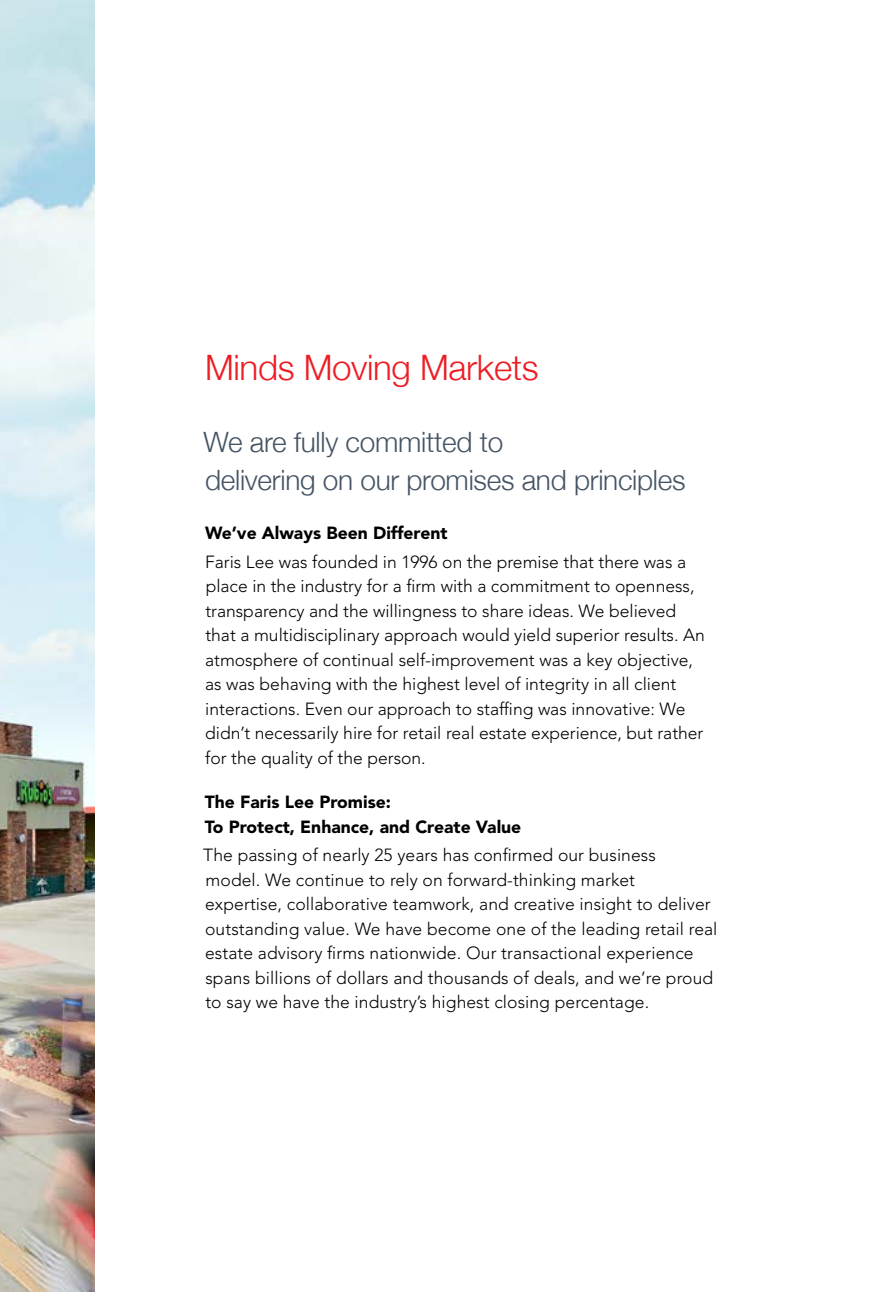
<style>
.page{position:relative;width:882px;height:1292px;background:#fff}
.page>*{position:absolute;margin:0;border:0;box-sizing:border-box;transform-origin:0 0}
.t1{font:300 35px "Helvetica Neue";letter-spacing:-.01em;color:#ed1d24}
.t2{font:300 28px/37.8px "Helvetica Neue";letter-spacing:-.01em;color:#455464}
.t3{font:300 17.5px/24.5px "Avenir LT Std";color:#000}
.t4{font:900 17.5px/24.5px "Avenir LT Std";color:#000}
</style>
<div class="page">
<img style="left:0;top:0;width:94px;height:1292px">
<h1 class="t1" style="left:205px;top:340px;width:335px">Minds Moving Markets</h1>
<h2 class="t2" style="left:203px;top:421px;width:484px">We are fully committed to<br>delivering on our promises and principles</h2>
<p class="t4" style="left:205px;top:521px;width:244px">We’ve Always Been Different</p>
<p class="t3" style="left:205px;top:549px;width:501px">Faris Lee was founded in 1996 on the premise that there was a place in the industry for a firm with a commitment to openness, transparency and the willingness to share ideas. We believed that a multidisciplinary approach would yield superior results. An atmosphere of continual self-improvement was a key objective, as was behaving with the highest level of integrity in all client interactions. Even our approach to staffing was innovative: We didn’t necessarily hire for retail real estate experience, but rather for the quality of the person.</p>
<p class="t4" style="left:205px;top:790px;width:318px">The Faris Lee Promise:<br>To Protect, Enhance, and Create Value</p>
<p class="t3" style="left:203px;top:843px;width:516px">The passing of nearly 25 years has confirmed our business<br>model. We continue to rely on forward-thinking market<br>expertise, collaborative teamwork, and creative insight to deliver outstanding value. We have become one of the leading retail real estate advisory firms nationwide. Our transactional experience spans billions of dollars and thousands of deals, and we’re proud to say we have the industry’s highest closing percentage.</p>
</div>
